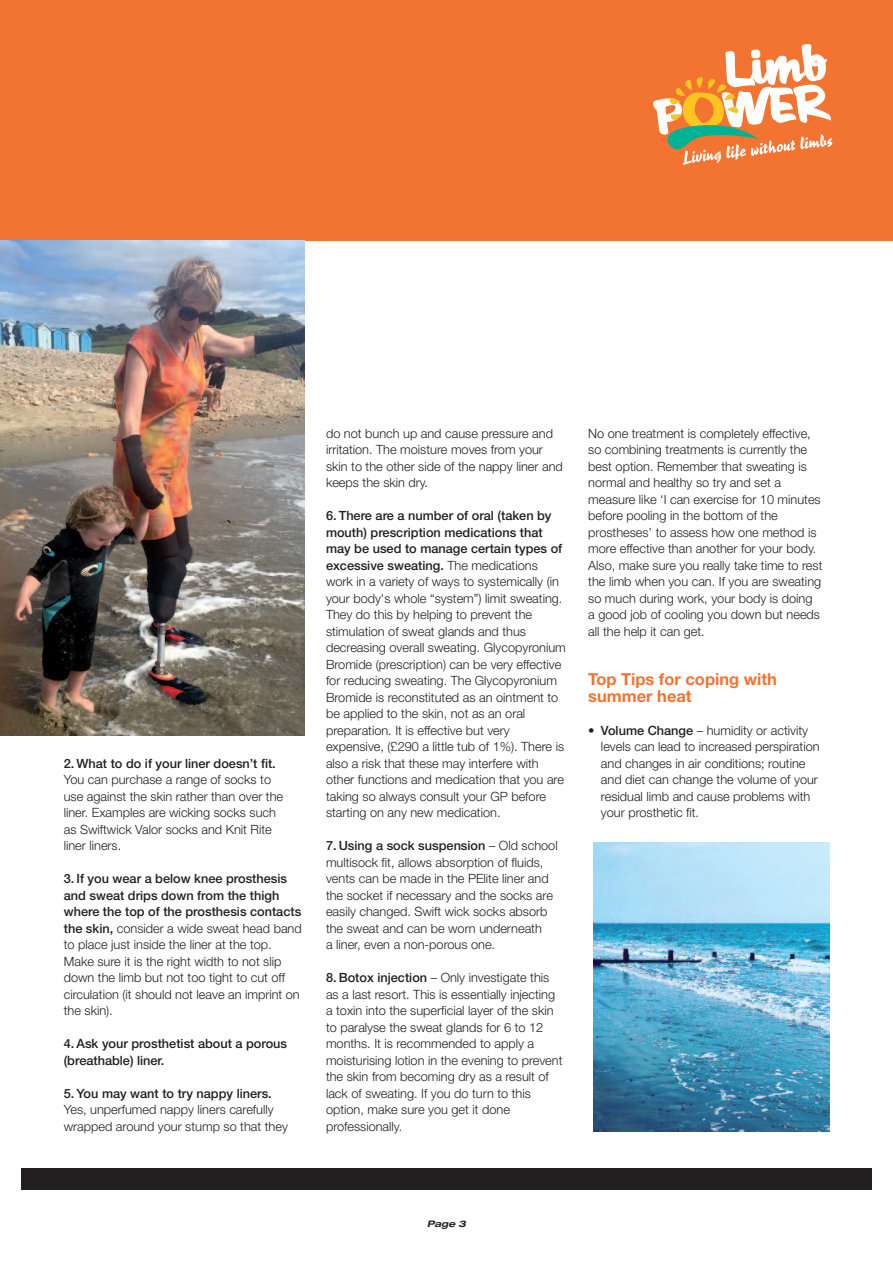
<style>
.page{position:relative;width:893px;height:1263px;background:#fff}
.page>*{position:absolute;margin:0;border:0;box-sizing:border-box;transform-origin:0 0}
.t1{font:700 16.5px/16.5px "Helvetica Neue";color:#f37331}
.t2{font:300 12.75px/16.5px "Helvetica Neue";color:#231f20}
.t3{font:500 12.75px/16.5px "Helvetica Neue";color:#231f20}
.t4{font:italic 700 expanded 9px "Helvetica Neue";color:#231f20}
.s1{font-weight:500}
</style>
<div class="page">
<div style="left:0;top:0;width:893px;height:241px;background:#f37331"></div>
<svg style="left:653px;top:44px;width:179px;height:121px"></svg>
<div style="left:21px;top:1168px;width:851px;height:21px;background:#231f20"></div>
<img style="left:0;top:241px;width:305px;height:495px">
<img style="left:593px;top:842px;width:236px;height:290px">
<p class="t3" style="left:64px;top:756px;width:214px">2. What to do if your liner doesn’t fit.</p>
<p class="t2" style="left:64px;top:772px;width:221px">You can purchase a range of socks to use against the skin rather than over the liner. Examples are wicking socks such as Swiftwick Valor socks and Knit Rite liner liners.</p>
<p class="t2" style="left:64px;top:871px;width:239px"><span class="s1">3. If you wear a below knee prosthesis and sweat drips down from the thigh where the top of the prosthesis contacts the skin,</span> consider a wide sweat head band to place just inside the liner at the top.<br>Make sure it is the right width to not slip down the limb but not too tight to cut off circulation (it should not leave an imprint on the skin).</p>
<p class="t3" style="left:64px;top:1036px;width:225px">4. Ask your prosthetist about a porous (breathable) liner.</p>
<p class="t3" style="left:64px;top:1086px;width:210px">5. You may want to try nappy liners.</p>
<p class="t2" style="left:64px;top:1102px;width:226px">Yes, unperfumed nappy liners carefully wrapped around your stump so that they</p>
<p class="t2" style="left:326px;top:426px;width:238px">do not bunch up and cause pressure and irritation. The moisture moves from your skin to the other side of the nappy liner and keeps the skin dry.</p>
<p class="t2" style="left:326px;top:508px;width:241px"><span class="s1">6. There are a number of oral (taken by mouth) prescription medications that may be used to manage certain types of excessive sweating.</span> The medications work in a variety of ways to systemically (in your body's whole “system”) limit sweating.<br>They do this by helping to prevent the stimulation of sweat glands and thus decreasing overall sweating. Glycopyronium Bromide (prescription) can be very effective for reducing sweating. The Glycopyronium Bromide is reconstituted as an ointment to be applied to the skin, not as an oral preparation. It is effective but very expensive, (£290 a little tub of 1%). There is also a risk that these may interfere with other functions and medication that you are taking so always consult your GP before starting on any new medication.</p>
<p class="t2" style="left:326px;top:838px;width:233px"><span class="s1">7. Using a sock suspension</span> – Old school multisock fit, allows absorption of fluids, vents can be made in the PElite liner and the socket if necessary and the socks are easily changed. Swift wick socks absorb the sweat and can be worn underneath<br>a liner, even a non-porous one.</p>
<p class="t2" style="left:326px;top:970px;width:238px"><span class="s1">8. Botox injection</span> – Only investigate this as a last resort. This is essentially injecting a toxin into the superficial layer of the skin to paralyse the sweat glands for 6 to 12 months. It is recommended to apply a moisturising lotion in the evening to prevent the skin from becoming dry as a result of lack of sweating. If you do turn to this option, make sure you get it done professionally.</p>
<p class="t2" style="left:588px;top:426px;width:236px">No one treatment is completely effective, so combining treatments is currently the best option. Remember that sweating is normal and healthy so try and set a measure like ‘I can exercise for 10 minutes before pooling in the bottom of the prostheses’ to assess how one method is more effective than another for your body.<br>Also, make sure you really take time to rest the limb when you can. If you are sweating so much during work, your body is doing<br>a good job of cooling you down but needs all the help it can get.</p>
<p class="t1" style="left:588px;top:672px;width:190px">Top Tips for coping with summer heat</p>
<p class="t2" style="left:601px;top:723px;width:220px;text-indent:-13px"><span class="s1">• Volume Change</span> – humidity or activity levels can lead to increased perspiration and changes in air conditions; routine and diet can change the volume of your residual limb and cause problems with your prosthetic fit.</p>
<p class="t4" style="left:427px;top:1220px;width:40px">Page 3</p>
</div>
